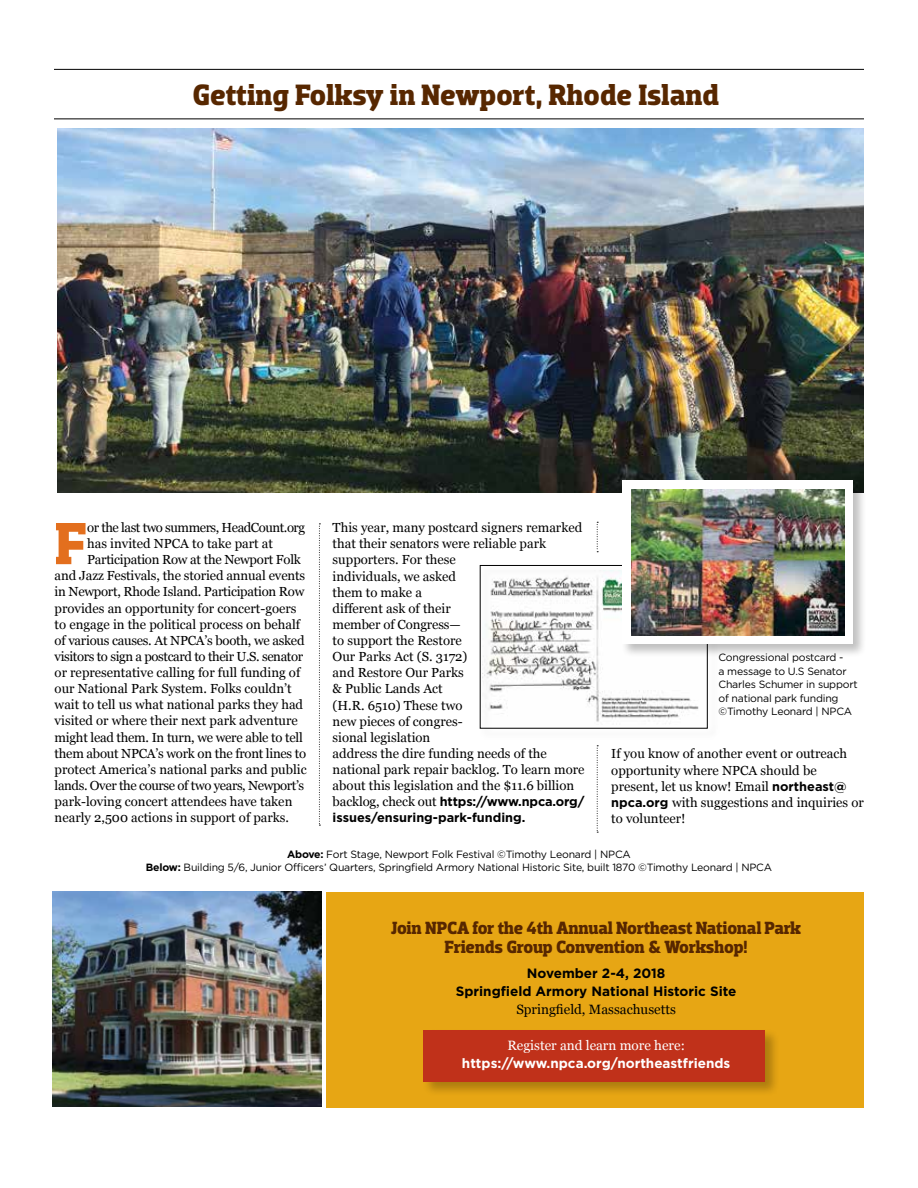
<style>
.page{position:relative;width:918px;height:1188px;background:#fff}
.page>*{position:absolute;margin:0;border:0;box-sizing:border-box;transform-origin:0 0}
.t1{font:700 60.6px "Dobra Slab";color:#e36f1e}
.t2{font:700 30px "Dobra Slab";letter-spacing:-.005em;color:#572700}
.t3{font:700 18px/19.5px "Dobra Slab";letter-spacing:-.015em;color:#572700;text-align:center}
.t4{font:700 13.5px/18px "Gotham";color:#000;text-align:center}
.t5{font:700 13.5px "Gotham";color:#fff}
.t6{font:13.5px "Georgia";color:#000}
.t7{font:13.5px "Georgia";color:#fff}
.t8{font:13.2px/16.2px "Georgia";color:#000}
.t9{font:13.2px "Georgia";letter-spacing:-.02em;color:#000}
.t10{font:13.2px "Georgia";letter-spacing:-.03em;color:#000}
.t11{font:13.2px "Georgia";letter-spacing:-.035em;color:#000}
.t12{font:700 12.75px/16.2px "Gotham";color:#000}
.t13{font:10.5px/13.5px "Gotham";letter-spacing:-.02em;color:#000;text-align:center}
.s1{font-family:"Georgia";font-weight:400;font-size:13.2px}
.s2{font-family:"Gotham";font-weight:700;font-size:12.75px}
.s3{font-weight:700}
</style>
<div class="page">
<img style="left:57px;top:129px;width:807px;height:363px">
<hr style="left:54px;top:69px;width:810px;height:1px;background:#000">
<hr style="left:54px;top:118px;width:810px;height:1px;background:#000">
<div style="left:479px;top:564px;width:242px;height:178px;background:#000;opacity:.25"></div>
<div style="left:480px;top:565px;width:228px;height:164px;border:1px solid #000"></div>
<div style="left:326px;top:892px;width:538px;height:216px;background:#e7a614"></div>
<img style="left:53px;top:892px;width:269px;height:215px">
<svg style="left:319px;top:524px;width:1px;height:302px"></svg>
<svg style="left:597px;top:745px;width:1px;height:88px"></svg>
<svg style="left:597px;top:522px;width:1px;height:30px"></svg>
<div style="left:422px;top:1029px;width:358px;height:68px;background:#000;opacity:.25"></div>
<div style="left:424px;top:1030px;width:341px;height:52px;background:#c0311a"></div>
<div style="left:621px;top:479px;width:246px;height:178px;background:#000;opacity:.25"></div>
<div style="left:623px;top:480px;width:230px;height:164px;background:#fff"></div>
<img style="left:632px;top:489px;width:213px;height:147px">
<h2 class="t2" style="left:192px;top:77px;width:528px">Getting Folksy in Newport, Rhode Island</h2>
<h1 class="t1" style="left:55px;top:508px;width:34px">F</h1>
<p class="t11" style="left:87px;top:518px;width:220px">or the last two summers, HeadCount.org</p>
<p class="t8" style="left:87px;top:535px;width:187px">has invited NPCA to take part at</p>
<p class="t9" style="left:87px;top:550px;width:215px">Participation Row at the Newport Folk</p>
<p class="t8" style="left:55px;top:567px;width:252px">and Jazz Festivals, the storied annual events</p>
<p class="t9" style="left:55px;top:582px;width:251px">in Newport, Rhode Island. Participation Row</p>
<p class="t8" style="left:55px;top:599px;width:243px">provides an opportunity for concert-goers</p>
<p class="t8" style="left:55px;top:616px;width:247px">to engage in the political process on behalf</p>
<p class="t9" style="left:55px;top:631px;width:251px">of various causes. At NPCA’s booth, we asked</p>
<p class="t10" style="left:55px;top:647px;width:250px">visitors to sign a postcard to their U.S. senator</p>
<p class="t8" style="left:55px;top:664px;width:247px">or representative calling for full funding of</p>
<p class="t8" style="left:55px;top:680px;width:239px">our National Park System. Folks couldn’t</p>
<p class="t8" style="left:55px;top:696px;width:250px">wait to tell us what national parks they had</p>
<p class="t8" style="left:55px;top:712px;width:245px">visited or where their next park adventure</p>
<p class="t9" style="left:55px;top:727px;width:250px">might lead them. In turn, we were able to tell</p>
<p class="t9" style="left:55px;top:744px;width:253px">them about NPCA’s work on the front lines to</p>
<p class="t8" style="left:55px;top:761px;width:254px">protect America’s national parks and public</p>
<p class="t10" style="left:55px;top:776px;width:251px">lands. Over the course of two years, Newport’s</p>
<p class="t8" style="left:55px;top:793px;width:239px">park-loving concert attendees have taken</p>
<p class="t8" style="left:55px;top:809px;width:236px">nearly 2,500 actions in support of parks.</p>
<p class="t8" style="left:333px;top:519px;width:253px">This year, many postcard signers remarked that their senators were reliable park supporters. For these<br>individuals, we asked<br>them to make a<br>different ask of their<br>member of Congress—<br>to support the Restore<br>Our Parks Act (S. 3172)<br>and Restore Our Parks<br>&amp; Public Lands Act<br>(H.R. 6510) These two<br>new pieces of congres-<br>sional legislation<br>address the dire funding needs of the national park repair backlog. To learn more about this legislation and the $11.6 billion</p>
<p class="t12" style="left:333px;top:793px;width:253px"><span class="s1">backlog, check out</span> https://www.npca.org/ issues/ensuring-park-funding.</p>
<p class="t13" style="left:718px;top:651px;width:141px;text-align:left">Congressional postcard -<br>a message to U.S Senator<br>Charles Schumer in support of national park funding ©Timothy Leonard | NPCA</p>
<p class="t8" style="left:611px;top:745px;width:254px">If you know of another event or outreach opportunity where NPCA should be present, let us know! Email <span class="s2">northeast@ npca.org</span> with suggestions and inquiries or to volunteer!</p>
<p class="t13" style="left:146px;top:847px;width:628px"><span class="s3">Above:</span> Fort Stage, Newport Folk Festival ©Timothy Leonard | NPCA<br><span class="s3">Below:</span> Building 5/6, Junior Officers’ Quarters, Springfield Armory National Historic Site, built 1870 ©Timothy Leonard | NPCA</p>
<h3 class="t3" style="left:391px;top:918px;width:411px">Join NPCA for the 4th Annual Northeast National Park<br>Friends Group Convention &amp; Workshop!</h3>
<p class="t4" style="left:456px;top:964px;width:282px">November 2-4, 2018<br>Springfield Armory National Historic Site</p>
<p class="t6" style="left:516px;top:1000px;width:161px">Springfield, Massachusetts</p>
<p class="t7" style="left:507px;top:1036px;width:179px">Register and learn more here:</p>
<p class="t5" style="left:462px;top:1055px;width:270px">https://www.npca.org/northeastfriends</p>
</div>
